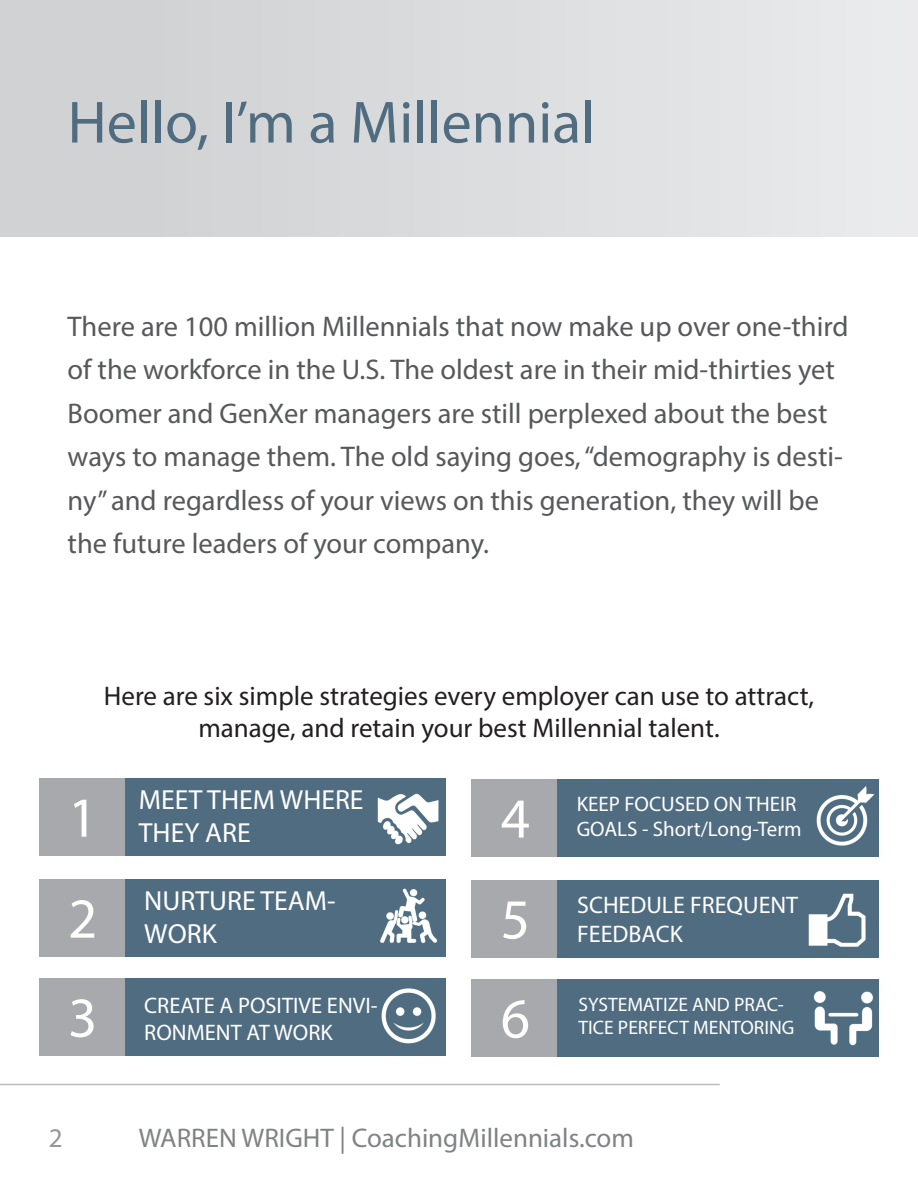
<style>
.page{position:relative;width:918px;height:1188px;background:#fff}
.page>*{position:absolute;margin:0;border:0;box-sizing:border-box;transform-origin:0 0}
.t1{font:60px "Myriad Pro";color:#506c80}
.t2{font:56.85px "Myriad Pro";color:#fff}
.t3{font:28.5px/43.5px "Myriad Pro";color:#57585a}
.t4{font:27.75px/33.3px "Myriad Pro";color:#fff}
.t5{font:27px/32.4px "Myriad Pro";color:#231f20;text-align:center}
.t6{font:27px "Myriad Pro";color:#808285}
.t7{font:27px "Myriad Pro";color:#939598}
.t8{font:24px/28.8px "Myriad Pro";color:#fff}
.t9{font:22.5px/27px "Myriad Pro";color:#fff}
.t10{font:21px/25.2px "Myriad Pro";color:#fff}
.t11{font:19.5px/23.4px "Myriad Pro";color:#fff}
</style>
<div class="page">
<div style="left:0;top:0;width:918px;height:237px;background:linear-gradient(to right,#cdced1,#eaebec)"></div>
<hr style="left:0;top:1084px;width:720px;height:1px;background:#bcbdc0">
<div style="left:123px;top:779px;width:323px;height:77px;background:#506c80"></div>
<div style="left:39px;top:779px;width:85px;height:77px;background:#a8a9ad"></div>
<div style="left:123px;top:879px;width:323px;height:78px;background:#506c80"></div>
<div style="left:39px;top:879px;width:85px;height:78px;background:#a8a9ad"></div>
<div style="left:123px;top:979px;width:323px;height:77px;background:#506c80"></div>
<div style="left:39px;top:979px;width:85px;height:77px;background:#a8a9ad"></div>
<div style="left:555px;top:779px;width:324px;height:78px;background:#506c80"></div>
<div style="left:472px;top:779px;width:85px;height:78px;background:#a8a9ad"></div>
<div style="left:555px;top:880px;width:324px;height:78px;background:#506c80"></div>
<div style="left:472px;top:880px;width:85px;height:78px;background:#a8a9ad"></div>
<div style="left:555px;top:980px;width:324px;height:77px;background:#506c80"></div>
<div style="left:472px;top:980px;width:85px;height:77px;background:#a8a9ad"></div>
<img style="left:808px;top:893px;width:58px;height:54px">
<img style="left:816px;top:787px;width:59px;height:59px">
<img style="left:377px;top:793px;width:62px;height:52px">
<img style="left:813px;top:991px;width:60px;height:55px">
<img style="left:381px;top:988px;width:55px;height:56px">
<img style="left:380px;top:888px;width:58px;height:56px">
<h1 class="t1" style="left:68px;top:85px;width:529px">Hello, I’m a Millennial</h1>
<p class="t3" style="left:68px;top:304px;width:782px">There are 100 million Millennials that now make up over one-third of the workforce in the U.S. The oldest are in their mid-thirties yet Boomer and GenXer managers are still perplexed about the best ways to manage them. The old saying goes, “demography is desti&shy;ny” and regardless of your views on this generation, they will be the future leaders of your company.</p>
<p class="t5" style="left:104px;top:679px;width:712px">Here are six simple strategies every employer can use to attract, manage, and retain your best Millennial talent.</p>
<h2 class="t2" style="left:68px;top:783px;width:31px">1</h2>
<p class="t4" style="left:139px;top:783px;width:226px">MEET THEM WHERE<br>THEY ARE</p>
<h2 class="t2" style="left:68px;top:884px;width:31px">2</h2>
<p class="t4" style="left:144px;top:884px;width:193px">NURTURE TEAM-<br>WORK</p>
<h2 class="t2" style="left:68px;top:983px;width:31px">3</h2>
<p class="t9" style="left:144px;top:991px;width:235px">CREATE A POSITIVE ENVI-<br>RONMENT AT WORK</p>
<h2 class="t2" style="left:501px;top:783px;width:31px">4</h2>
<p class="t10" style="left:577px;top:791px;width:227px">KEEP FOCUSED ON THEIR<br>GOALS - Short/Long-Term</p>
<h2 class="t2" style="left:501px;top:884px;width:31px">5</h2>
<p class="t8" style="left:577px;top:890px;width:222px">SCHEDULE FREQUENT<br>FEEDBACK</p>
<h2 class="t2" style="left:501px;top:984px;width:31px">6</h2>
<p class="t11" style="left:579px;top:992px;width:217px">SYSTEMATIZE AND PRAC-<br>TICE PERFECT MENTORING</p>
<p class="t7" style="left:49px;top:1121px;width:15px">2</p>
<p class="t6" style="left:139px;top:1121px;width:497px">WARREN WRIGHT | CoachingMillennials.com</p>
</div>
